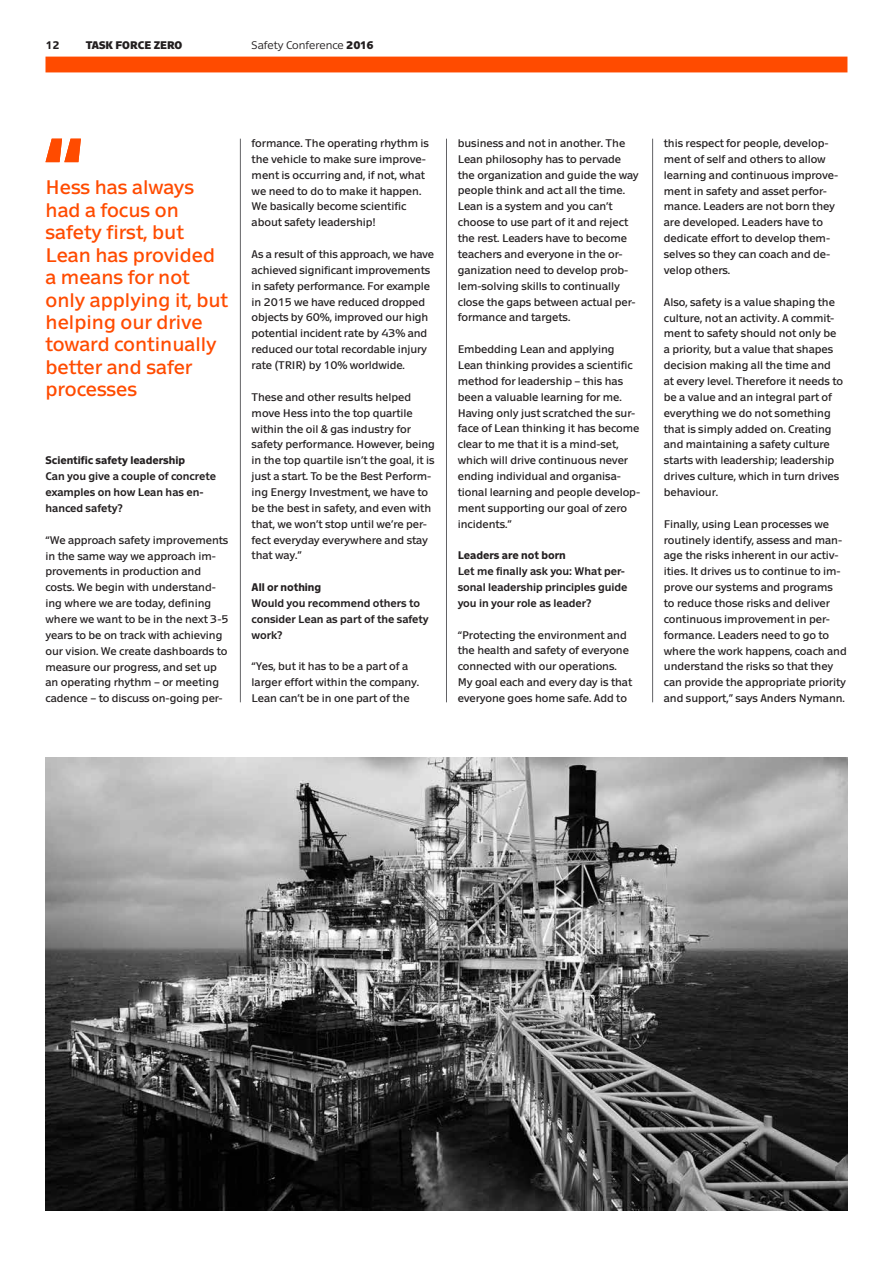
<style>
.page{position:relative;width:893px;height:1263px;background:#fff}
.page>*{position:absolute;margin:0;border:0;box-sizing:border-box;transform-origin:0 0}
.t1{font:21.15px/22.5px "Abidale";color:#ff4b00}
.t2{font:11.85px/15.9px "Abidale";letter-spacing:-.005em;color:#231f20}
.t3{font:600 11.85px/15.9px "Abidale";letter-spacing:-.005em;color:#231f20}
.t4{font:700 11.85px "Abidale";letter-spacing:-.005em;color:#231f20}
.t5{font:300 11.85px "Abidale";color:#231f20}
.t6{font:800 11.85px "Abidale";color:#231f20}
.s1{font-weight:800}
</style>
<div class="page">
<div style="left:45px;top:57px;width:802px;height:15px;background:#ff4b00"></div>
<hr style="left:652px;top:139px;width:1px;height:563px;background:#636366">
<hr style="left:446px;top:139px;width:1px;height:563px;background:#636366">
<hr style="left:240px;top:139px;width:1px;height:563px;background:#636366">
<svg style="left:45px;top:139px;width:36px;height:23px"></svg>
<img style="left:45px;top:757px;width:802px;height:453px">
<p class="t4" style="left:45px;top:39px;width:16px">12</p>
<p class="t6" style="left:86px;top:39px;width:98px">TASK FORCE ZERO</p>
<p class="t5" style="left:252px;top:38px;width:123px">Safety Conference <span class="s1">2016</span></p>
<h1 class="t1" style="left:45px;top:176px;width:184px">Hess has always had a focus on safety first, but<br>Lean has provided a means for not only applying it, but helping our drive toward continually better and safer processes</h1>
<p class="t4" style="left:45px;top:454px;width:141px">Scientific safety leadership</p>
<p class="t3" style="left:45px;top:469px;width:172px">Can you give a couple of concrete examples on how Lean has en&shy;hanced safety?</p>
<p class="t2" style="left:45px;top:532px;width:185px">“We approach safety improvements in the same way we approach im&shy;provements in production and costs. We begin with understand&shy;ing where we are today, defining where we want to be in the next 3-5 years to be on track with achieving our vision. We create dashboards to measure our progress, and set up an operating rhythm – or meeting cadence – to discuss on-going per-</p>
<p class="t2" style="left:252px;top:135px;width:179px">formance. The operating rhythm is the vehicle to make sure improve&shy;ment is occurring and, if not, what we need to do to make it happen.<br>We basically become scientific about safety leadership!</p>
<p class="t2" style="left:252px;top:246px;width:184px">As a result of this approach, we have achieved significant improvements in safety performance. For example in 2015 we have reduced dropped objects by 60%, improved our high potential incident rate by 43% and reduced our total recordable injury rate (TRIR) by 10% worldwide.</p>
<p class="t2" style="left:252px;top:389px;width:185px">These and other results helped move Hess into the top quartile within the oil &amp; gas industry for safety performance. However, being in the top quartile isn’t the goal, it is just a start. To be the Best Perform&shy;ing Energy Investment, we have to be the best in safety, and even with that, we won’t stop until we’re per&shy;fect everyday everywhere and stay that way.”</p>
<p class="t4" style="left:252px;top:581px;width:71px">All or nothing</p>
<p class="t3" style="left:252px;top:595px;width:179px">Would you recommend others to consider Lean as part of the safety work?</p>
<p class="t2" style="left:252px;top:659px;width:169px">“Yes, but it has to be a part of a larger effort within the company.<br>Lean can’t be in one part of the</p>
<p class="t2" style="left:458px;top:135px;width:183px">business and not in another. The<br>Lean philosophy has to pervade the organization and guide the way people think and act all the time.<br>Lean is a system and you can’t choose to use part of it and reject the rest. Leaders have to become teachers and everyone in the or&shy;ganization need to develop prob&shy;lem-solving skills to continually close the gaps between actual per&shy;formance and targets.</p>
<p class="t2" style="left:458px;top:341px;width:184px">Embedding Lean and applying<br>Lean thinking provides a scientific method for leadership – this has been a valuable learning for me.<br>Having only just scratched the sur&shy;face of Lean thinking it has become clear to me that it is a mind-set, which will drive continuous never ending individual and organisa&shy;tional learning and people develop&shy;ment supporting our goal of zero incidents.”</p>
<p class="t4" style="left:458px;top:549px;width:110px">Leaders are not born</p>
<p class="t3" style="left:458px;top:564px;width:171px">Let me finally ask you: What per&shy;sonal leadership principles guide you in your role as leader?</p>
<p class="t2" style="left:458px;top:627px;width:176px">“Protecting the environment and the health and safety of everyone connected with our operations.<br>My goal each and every day is that everyone goes home safe. Add to</p>
<p class="t2" style="left:664px;top:135px;width:176px">this respect for people, develop&shy;ment of self and others to allow learning and continuous improve&shy;ment in safety and asset perfor&shy;mance. Leaders are not born they are developed. Leaders have to dedicate effort to develop them&shy;selves so they can coach and de&shy;velop others.</p>
<p class="t2" style="left:664px;top:294px;width:181px">Also, safety is a value shaping the culture, not an activity. A commit&shy;ment to safety should not only be a priority, but a value that shapes decision making all the time and at every level. Therefore it needs to be a value and an integral part of everything we do not something that is simply added on. Creating and maintaining a safety culture starts with leadership; leadership drives culture, which in turn drives behaviour.</p>
<p class="t2" style="left:664px;top:516px;width:184px">Finally, using Lean processes we routinely identify, assess and man&shy;age the risks inherent in our activ&shy;ities. It drives us to continue to im&shy;prove our systems and programs<br>to reduce those risks and deliver continuous improvement in per&shy;formance. Leaders need to go to where the work happens, coach and understand the risks so that they can provide the appropriate priority and support,” says Anders Nymann.</p>
</div>
